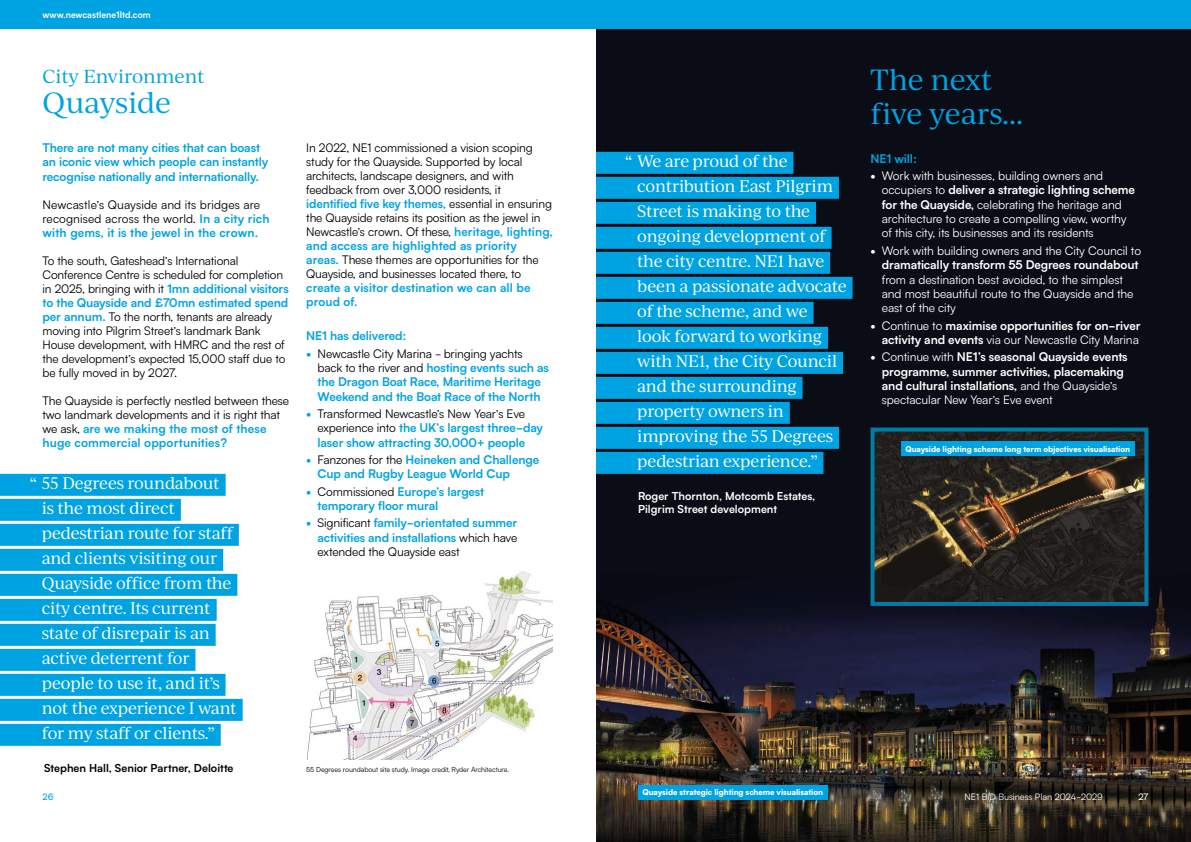
<style>
.page{position:relative;width:1191px;height:842px;background:#fff}
.page>*{position:absolute;margin:0;border:0;box-sizing:border-box;transform-origin:0 0}
.t1{font:28px/33.6px "Ivy Journal";letter-spacing:-.015em;color:#00a3e2}
.t2{font:18px "Ivy Journal";color:#00a3e2}
.t3{font:16px/25px "Ivy Journal";letter-spacing:-.02em;color:#fff}
.t4{font:12px/14px "Satoshi";letter-spacing:-.01em;color:#000}
.t5{font:700 12px/14.4px "Satoshi";letter-spacing:-.01em;color:#00a3e2}
.t6{font:700 12px/14.4px "Satoshi";letter-spacing:-.01em;color:#fff;text-align:right}
.t7{font:12px/14.4px "Satoshi";letter-spacing:-.01em;color:#fff}
.t8{font:12px/14px "Satoshi";letter-spacing:.01em;color:#000}
.t9{font:700 12px/14px "Satoshi";letter-spacing:.01em;color:#00a3e2}
.t10{font:700 11px/13.2px "Satoshi";color:#fff}
.t11{font:700 11px "Satoshi";color:#000}
.t12{font:9px "Satoshi";color:#fff}
.t13{font:700 9px "Satoshi";color:#fff}
.t14{font:500 9px "Satoshi";color:#00a3e2}
.t15{font:500 9px "Satoshi";color:#fff}
.t16{font:900 8px "Satoshi";letter-spacing:-.01em;color:#fff}
.t17{font:7px "Satoshi";letter-spacing:-.01em;color:#000}
.s1{font-weight:700;color:#00a3e2}
.s2{font-weight:400;color:#000}
.s3{font-weight:700}
.s4{font-weight:400}
</style>
<div class="page">
<img style="left:595px;top:28px;width:596px;height:814px">
<div style="left:571px;top:152px;width:222px;height:22px;background:#00a3e2"></div>
<div style="left:571px;top:177px;width:268px;height:22px;background:#00a3e2"></div>
<div style="left:571px;top:202px;width:245px;height:22px;background:#00a3e2"></div>
<div style="left:571px;top:227px;width:260px;height:22px;background:#00a3e2"></div>
<div style="left:571px;top:252px;width:259px;height:22px;background:#00a3e2"></div>
<div style="left:571px;top:277px;width:281px;height:22px;background:#00a3e2"></div>
<div style="left:571px;top:302px;width:242px;height:22px;background:#00a3e2"></div>
<div style="left:571px;top:327px;width:257px;height:22px;background:#00a3e2"></div>
<div style="left:571px;top:352px;width:272px;height:22px;background:#00a3e2"></div>
<div style="left:571px;top:377px;width:231px;height:22px;background:#00a3e2"></div>
<div style="left:571px;top:402px;width:219px;height:22px;background:#00a3e2"></div>
<div style="left:571px;top:427px;width:268px;height:22px;background:#00a3e2"></div>
<div style="left:571px;top:452px;width:252px;height:22px;background:#00a3e2"></div>
<div style="left:0;top:474px;width:226px;height:22px;background:#00a3e2"></div>
<div style="left:0;top:499px;width:181px;height:22px;background:#00a3e2"></div>
<div style="left:0;top:524px;width:239px;height:22px;background:#00a3e2"></div>
<div style="left:0;top:549px;width:223px;height:22px;background:#00a3e2"></div>
<div style="left:0;top:574px;width:237px;height:22px;background:#00a3e2"></div>
<div style="left:0;top:599px;width:217px;height:22px;background:#00a3e2"></div>
<div style="left:0;top:624px;width:216px;height:22px;background:#00a3e2"></div>
<div style="left:0;top:649px;width:195px;height:22px;background:#00a3e2"></div>
<div style="left:0;top:674px;width:225px;height:22px;background:#00a3e2"></div>
<div style="left:0;top:699px;width:243px;height:22px;background:#00a3e2"></div>
<div style="left:0;top:724px;width:221px;height:22px;background:#00a3e2"></div>
<img style="left:307px;top:571px;width:246px;height:188px">
<div style="left:566px;top:10px;width:29px;height:832px;background:#fff"></div>
<div style="left:638px;top:785px;width:189px;height:14px;background:#00a3e2"></div>
<img style="left:875px;top:432px;width:268px;height:169px">
<div style="left:870px;top:427px;width:278px;height:179px;border:4px solid #007ca7"></div>
<div style="left:901px;top:442px;width:233px;height:14px;background:#00a3e2"></div>
<div style="left:0;top:0;width:1191px;height:28px;background:#00a3e2"></div>
<p class="t13" style="left:43px;top:8px;width:110px">www.newcastlene1ltd.com</p>
<h2 class="t2" style="left:43px;top:64px;width:164px">City Environment</h2>
<h1 class="t1" style="left:43px;top:85px;width:130px">Quayside</h1>
<p class="t5" style="left:43px;top:139px;width:227px">There are not many cities that can boast an iconic view which people can instantly recognise nationally and internationally.</p>
<p class="t8" style="left:43px;top:197px;width:229px">Newcastle’s Quayside and its bridges are recognised across the world. <span class="s1">In a city rich with gems, it is the jewel in the crown.</span></p>
<p class="t4" style="left:43px;top:253px;width:248px">To the south, Gateshead’s International Conference Centre is scheduled for completion in 2025, bringing with it <span class="s1">1mn additional visitors to the Quayside and £70mn estimated spend per annum.</span> To the north, tenants are already moving into Pilgrim Street’s landmark Bank House development, with HMRC and the rest of the development’s expected 15,000 staff due to be fully moved in by 2027.</p>
<p class="t4" style="left:43px;top:393px;width:248px">The Quayside is perfectly nestled between these two landmark developments and it is right that we ask, <span class="s1">are we making the most of these huge commercial opportunities?</span></p>
<p class="t3" style="left:42px;top:470px;width:196px;text-indent:-12px">“ 55 Degrees roundabout<br>is the most direct pedestrian route for staff and clients visiting our<br>Quayside office from the city centre. Its current state of disrepair is an active deterrent for people to use it, and it’s not the experience I want for my staff or clients.”</p>
<p class="t11" style="left:44px;top:760px;width:191px">Stephen Hall, Senior Partner, Deloitte</p>
<p class="t14" style="left:43px;top:790px;width:12px">26</p>
<p class="t4" style="left:306px;top:140px;width:248px">In 2022, NE1 commissioned a vision scoping study for the Quayside. Supported by local architects, landscape designers, and with feedback from over 3,000 residents, it <span class="s1">identified five key themes,</span> essential in ensuring the Quayside retains its position as the jewel in Newcastle’s crown. Of these, <span class="s1">heritage, lighting, and access are highlighted as priority<br>areas.</span> These themes are opportunities for the Quayside, and businesses located there, to</p>
<p class="t9" style="left:306px;top:280px;width:226px">create a visitor destination we can all be proud of.</p>
<p class="t5" style="left:306px;top:328px;width:102px">NE1 has delivered:</p>
<p class="t5" style="left:317px;top:345px;width:233px;text-indent:-11px">• <span class="s2">Newcastle City Marina - bringing yachts back to the river and</span> hosting events such as the Dragon Boat Race, Maritime Heritage Weekend and the Boat Race of the North</p>
<p class="t5" style="left:317px;top:406px;width:227px;text-indent:-11px">• <span class="s2">Transformed Newcastle’s New Year’s Eve experience into</span> the UK’s largest three-day laser show attracting 30,000+ people</p>
<p class="t5" style="left:317px;top:452px;width:223px;text-indent:-11px">• <span class="s2">Fanzones for the</span> Heineken and Challenge<br>Cup and Rugby League World Cup</p>
<p class="t5" style="left:317px;top:483px;width:168px;text-indent:-11px">• <span class="s2">Commissioned</span> Europe’s largest temporary floor mural</p>
<p class="t5" style="left:317px;top:515px;width:201px;text-align:justify;text-indent:-11px">• <span class="s2">Significant</span> family-orientated summer activities and installations <span class="s2">which have extended the Quayside east</span></p>
<p class="t17" style="left:306px;top:765px;width:204px">55 Degrees roundabout site study. Image credit, Ryder Architecture.</p>
<p class="t3" style="left:637px;top:148px;width:211px;text-indent:-12px">“ We are proud of the contribution East Pilgrim<br>Street is making to the ongoing development of the city centre. NE1 have been a passionate advocate of the scheme, and we<br>look forward to working with NE1, the City Council and the surrounding property owners in improving the 55 Degrees pedestrian experience.”</p>
<p class="t10" style="left:638px;top:488px;width:179px">Roger Thornton, Motcomb Estates,<br>Pilgrim Street development</p>
<h1 class="t1" style="left:870px;top:62px;width:154px">The next five years...</h1>
<p class="t5" style="left:870px;top:150px;width:48px">NE1 will:</p>
<p class="t7" style="left:882px;top:168px;width:254px;text-indent:-11px"><span class="s3">•</span> Work with businesses, building owners and occupiers to <span class="s3">deliver a strategic lighting scheme for the Quayside,</span> celebrating the heritage and architecture to create a compelling view, worthy of this city, its businesses and its residents</p>
<p class="t6" style="left:870px;top:242px;width:272px">• <span class="s4">Work with building owners and the City Council to </span>dramatically transform 55 Degrees roundabout</p>
<p class="t7" style="left:882px;top:272px;width:253px">from a destination best avoided, to the simplest and most beautiful route to the Quayside and the east of the city</p>
<p class="t6" style="left:870px;top:317px;width:271px">• <span class="s4">Continue to</span> maximise opportunities for on-river activity and events <span class="s4">via our Newcastle City Marina</span></p>
<p class="t6" style="left:882px;top:349px;width:247px;text-align:left;text-indent:-11px">• <span class="s4">Continue with</span> NE1’s seasonal Quayside events programme, summer activities, placemaking and cultural installations, <span class="s4">and the Quayside’s spectacular New Year’s Eve event</span></p>
<p class="t16" style="left:905px;top:443px;width:226px">Quayside lighting scheme long term objectives visualisation</p>
<p class="t16" style="left:642px;top:786px;width:182px">Quayside strategic lighting scheme visualisation</p>
<p class="t12" style="left:964px;top:791px;width:140px">NE1 BID Business Plan 2024-2029</p>
<p class="t15" style="left:1138px;top:790px;width:12px">27</p>
</div>
